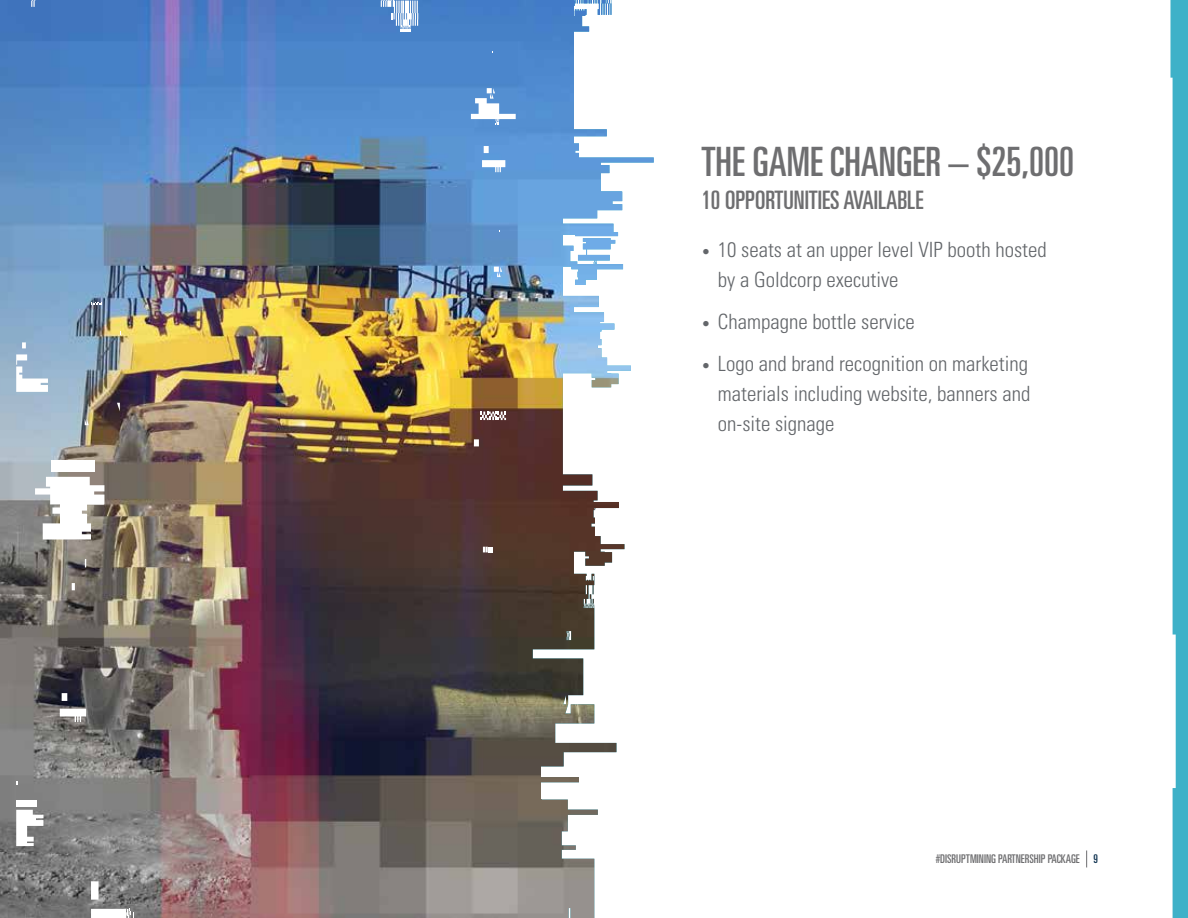
<style>
.page{position:relative;width:1188px;height:918px;background:#fff}
.page>*{position:absolute;margin:0;border:0;box-sizing:border-box;transform-origin:0 0}
.t1{font:ultra-condensed 40.5px "Univers";color:#6e6e70}
.t2{font:ultra-condensed 25.5px "Univers";color:#6e6e70}
.t3{font:300 condensed 21px/30px "Univers";color:#63666a}
.t4{font:ultra-condensed 12px "Univers";color:#6e6e70}
.s1{font-size:15px}
.s2{color:#103351}
</style>
<div class="page">
<img style="left:0;top:0;width:631px;height:918px">
<svg style="left:625px;top:715px;width:1px;height:16px"></svg>
<svg style="left:616px;top:593px;width:1px;height:16px"></svg>
<svg style="left:471px;top:88px;width:45px;height:36px"></svg>
<svg style="left:484px;top:146px;width:5px;height:7px"></svg>
<svg style="left:482px;top:160px;width:23px;height:12px"></svg>
<svg style="left:494px;top:267px;width:8px;height:10px"></svg>
<svg style="left:483px;top:547px;width:10px;height:5px"></svg>
<svg style="left:474px;top:439px;width:5px;height:7px"></svg>
<svg style="left:480px;top:412px;width:26px;height:8px"></svg>
<svg style="left:31px;top:0;width:4px;height:7px"></svg>
<svg style="left:381px;top:0;width:37px;height:32px"></svg>
<div style="left:16px;top:800px;width:21px;height:7px;background:#fff"></div>
<svg style="left:16px;top:810px;width:27px;height:36px"></svg>
<svg style="left:22px;top:342px;width:4px;height:6px"></svg>
<svg style="left:16px;top:354px;width:32px;height:38px"></svg>
<svg style="left:72px;top:583px;width:3px;height:7px"></svg>
<div style="left:51px;top:460px;width:44px;height:11px;background:#fff"></div>
<svg style="left:35px;top:477px;width:69px;height:63px"></svg>
<svg style="left:85px;top:419px;width:4px;height:6px"></svg>
<svg style="left:62px;top:693px;width:5px;height:8px"></svg>
<svg style="left:60px;top:709px;width:26px;height:13px"></svg>
<svg style="left:91px;top:881px;width:8px;height:19px"></svg>
<svg style="left:117px;top:403px;width:3px;height:8px"></svg>
<svg style="left:91px;top:909px;width:44px;height:9px"></svg>
<svg style="left:91px;top:302px;width:12px;height:3px"></svg>
<svg style="left:1170px;top:0;width:18px;height:918px;background:#62bfd2"></svg>
<svg style="left:1086px;top:850px;width:1px;height:17px"></svg>
<h1 class="t1" style="left:701px;top:138px;width:374px">THE GAME CHANGER – $25,000</h1>
<p class="t2" style="left:701px;top:185px;width:223px">10 OPPORTUNITIES AVAILABLE</p>
<p class="t3" style="left:718px;top:234px;width:330px;text-indent:-16px"><span class="s1">•</span> 10 seats at an upper level VIP booth hosted by a Goldcorp executive</p>
<p class="t3" style="left:701px;top:306px;width:215px"><span class="s1">•</span> Champagne bottle service</p>
<p class="t3" style="left:718px;top:348px;width:314px;text-align:justify;text-indent:-16px"><span class="s1">•</span> Logo and brand recognition on marketing materials including website, banners and on-site signage</p>
<p class="t4" style="left:936px;top:852px;width:164px">#DISRUPTMINING PARTNERSHIP PACKAGE <span class="s2">9</span></p>
</div>
